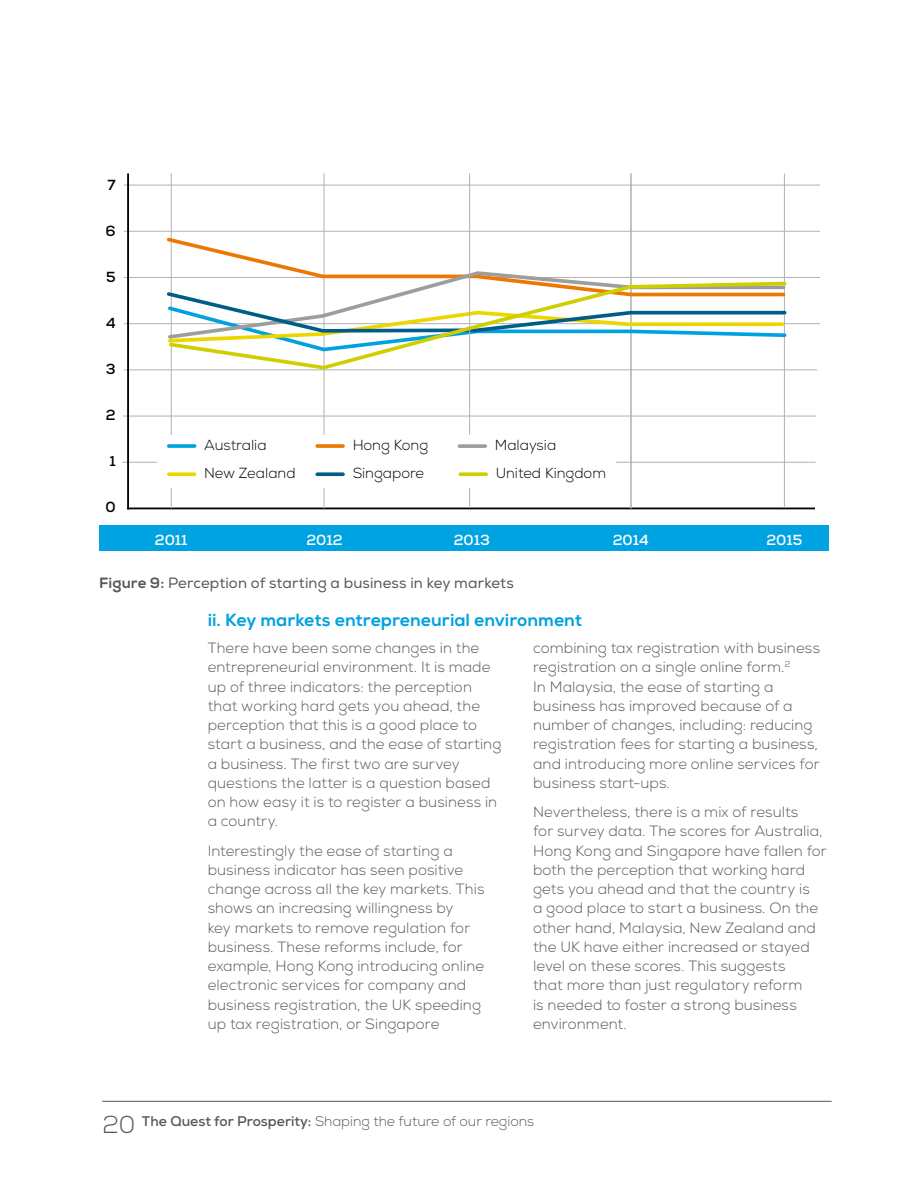
<style>
.page{position:relative;width:918px;height:1191px;background:#fff}
.page>*{position:absolute;margin:0;border:0;box-sizing:border-box;transform-origin:0 0}
.t1{font:800 17.5px "Nexa";color:#00a2de}
.t2{font:300 14.88px/19.2px "Nexa";letter-spacing:.01em;color:#575756}
.t3{font:14.88px "Nexa";letter-spacing:.005em;color:#575756}
.t4{font:300 14.53px "Nexa";color:#000}
.t5{font:700 14.53px "Nexa";color:#fff}
.t6{font:700 14.53px "Nexa";color:#000}
.t7{font:300 14px "Nexa";color:#575756}
.s1{font-weight:800}
.s2{font-size:24.5px}
.s3{font-weight:700}
</style>
<div class="page">
<hr style="left:124px;top:185px;width:696px;height:1px;background:#b3b2b2">
<hr style="left:124px;top:231px;width:696px;height:1px;background:#b3b2b2">
<hr style="left:124px;top:277px;width:696px;height:1px;background:#b3b2b2">
<hr style="left:124px;top:323px;width:696px;height:1px;background:#b3b2b2">
<hr style="left:124px;top:369px;width:693px;height:1px;background:#b3b2b2">
<hr style="left:123px;top:415px;width:693px;height:1px;background:#b3b2b2">
<hr style="left:122px;top:462px;width:693px;height:1px;background:#b3b2b2">
<hr style="left:127px;top:507px;width:688px;height:2px;background:#000">
<hr style="left:127px;top:173px;width:2px;height:336px;background:#000">
<div style="left:99px;top:525px;width:729px;height:26px;background:#00a3e2"></div>
<hr style="left:171px;top:173px;width:1px;height:335px;background:#b3b2b2">
<hr style="left:324px;top:173px;width:1px;height:335px;background:#b3b2b2">
<hr style="left:630px;top:173px;width:1px;height:335px;background:#b3b2b2">
<hr style="left:784px;top:173px;width:1px;height:334px;background:#b3b2b2">
<svg style="left:164px;top:235px;width:468px;height:90px"></svg>
<svg style="left:167px;top:280px;width:621px;height:91px"></svg>
<hr style="left:469px;top:173px;width:1px;height:335px;background:#b3b2b2">
<div style="left:157px;top:435px;width:458px;height:53px;background:#fff"></div>
<svg style="left:169px;top:444px;width:26px;height:4px"></svg>
<svg style="left:317px;top:444px;width:26px;height:4px"></svg>
<svg style="left:459px;top:444px;width:26px;height:4px"></svg>
<svg style="left:169px;top:472px;width:26px;height:4px"></svg>
<svg style="left:317px;top:472px;width:26px;height:4px"></svg>
<svg style="left:460px;top:472px;width:26px;height:4px"></svg>
<hr style="left:102px;top:1100px;width:729px;height:1px;background:#575756">
<p class="t6" style="left:107px;top:176px;width:10px">7</p>
<p class="t6" style="left:106px;top:222px;width:12px">6</p>
<p class="t6" style="left:106px;top:268px;width:11px">5</p>
<p class="t6" style="left:106px;top:314px;width:11px">4</p>
<p class="t6" style="left:106px;top:360px;width:11px">3</p>
<p class="t6" style="left:106px;top:406px;width:11px">2</p>
<p class="t6" style="left:109px;top:452px;width:8px">1</p>
<p class="t6" style="left:105px;top:498px;width:12px">0</p>
<p class="t4" style="left:204px;top:436px;width:64px">Australia</p>
<p class="t4" style="left:353px;top:436px;width:77px">Hong Kong</p>
<p class="t4" style="left:495px;top:436px;width:63px">Malaysia</p>
<p class="t4" style="left:204px;top:465px;width:93px">New Zealand</p>
<p class="t4" style="left:353px;top:465px;width:73px">Singapore</p>
<p class="t4" style="left:496px;top:465px;width:112px">United Kingdom</p>
<p class="t5" style="left:155px;top:530px;width:34px">2011</p>
<p class="t5" style="left:306px;top:530px;width:38px">2012</p>
<p class="t5" style="left:454px;top:530px;width:38px">2013</p>
<p class="t5" style="left:613px;top:530px;width:38px">2014</p>
<p class="t5" style="left:766px;top:530px;width:37px">2015</p>
<p class="t3" style="left:99px;top:574px;width:416px"><span class="s1">Figure 9:</span> Perception of starting a business in key markets</p>
<p class="t1" style="left:208px;top:609px;width:376px">ii. Key markets entrepreneurial environment</p>
<p class="t2" style="left:208px;top:638px;width:295px">There have been some changes in the entrepreneurial environment. It is made up of three indicators: the perception that working hard gets you ahead, the perception that this is a good place to start a business, and the ease of starting a business. The first two are survey questions the latter is a question based on how easy it is to register a business in a country.</p>
<p class="t2" style="left:208px;top:841px;width:278px">Interestingly the ease of starting a business indicator has seen positive change across all the key markets. This shows an increasing willingness by<br>key markets to remove regulation for business. These reforms include, for example, Hong Kong introducing online electronic services for company and business registration, the UK speeding up tax registration, or Singapore</p>
<p class="t2" style="left:533px;top:638px;width:288px">combining tax registration with business registration on a single online form.<sup>2<br></sup>In Malaysia, the ease of starting a business has improved because of a number of changes, including: reducing registration fees for starting a business, and introducing more online services for business start-ups.</p>
<p class="t2" style="left:533px;top:802px;width:295px">Nevertheless, there is a mix of results<br>for survey data. The scores for Australia, Hong Kong and Singapore have fallen for both the perception that working hard gets you ahead and that the country is<br>a good place to start a business. On the other hand, Malaysia, New Zealand and the UK have either increased or stayed level on these scores. This suggests<br>that more than just regulatory reform<br>is needed to foster a strong business environment.</p>
<p class="t7" style="left:102px;top:1113px;width:433px"><span class="s2">20</span> <span class="s3">The Quest for Prosperity:</span> Shaping the future of our regions</p>
</div>
